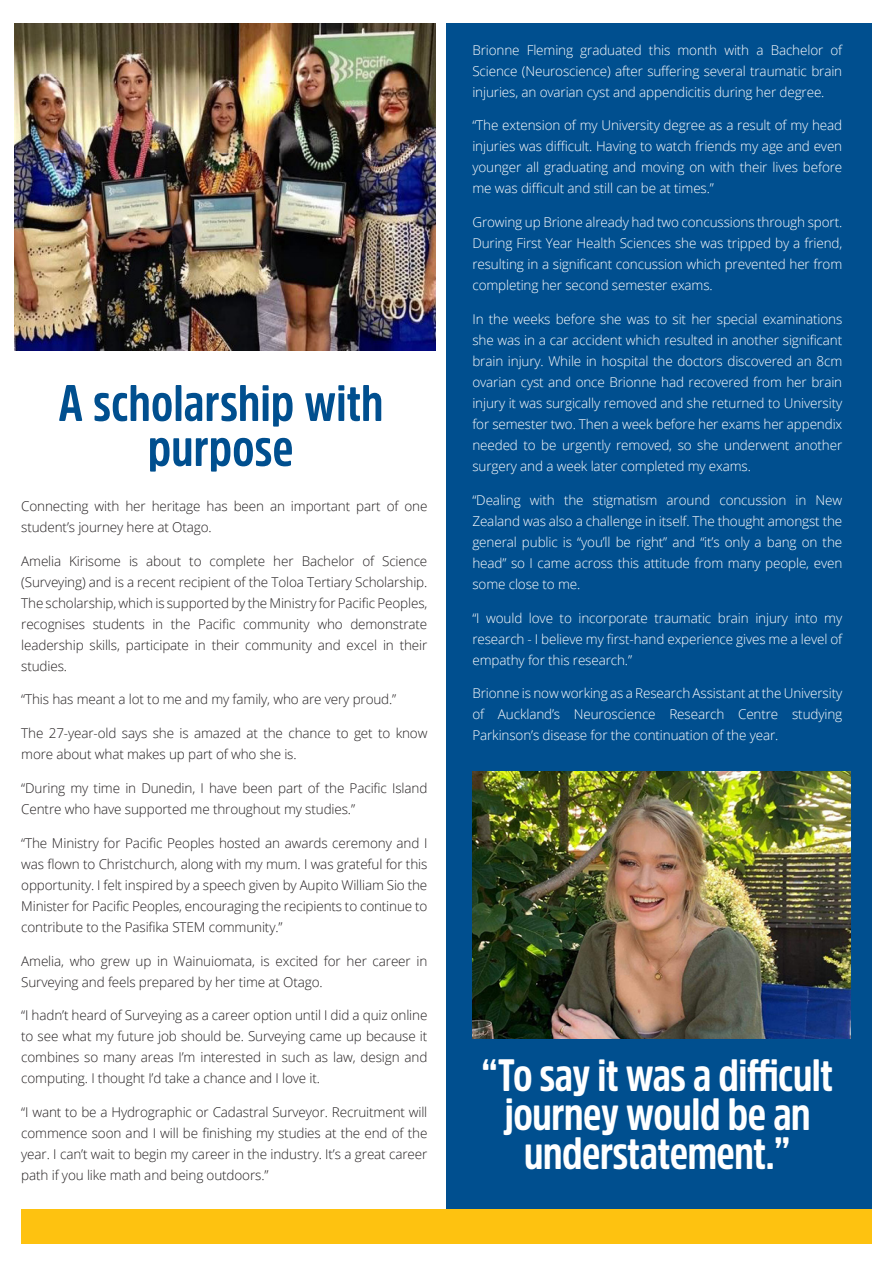
<style>
.page{position:relative;width:893px;height:1263px;background:#fff}
.page>*{position:absolute;margin:0;border:0;box-sizing:border-box;transform-origin:0 0}
.Subhead{font:700 51px/45px "Amsi Pro Cond";letter-spacing:.005em;color:#004f8f;text-align:center}
.t1{font:700 45px/39px "Amsi Pro Cond";letter-spacing:-.01em;color:#fff;text-align:center}
.t2{font:300 13.5px/21px "Open Sans";letter-spacing:-.01em;color:#fff;text-align:justify}
.t3{font:300 13.5px/21px "Open Sans";letter-spacing:-.01em;color:#231f20}
</style>
<div class="page">
<div style="left:21px;top:1209px;width:851px;height:34px;background:#fec210"></div>
<div style="left:446px;top:23px;width:426px;height:1186px;background:#004f8f"></div>
<img style="left:472px;top:771px;width:378px;height:267px">
<img style="left:15px;top:23px;width:421px;height:328px">
<p class="Subhead" style="left:58px;top:379px;width:326px">A scholarship with purpose</p>
<p class="t3" style="left:21px;top:495px;width:408px">Connecting with her heritage has been an important part of one student’s journey here at Otago.</p>
<p class="t3" style="left:21px;top:550px;width:408px;text-align:justify">Amelia Kirisome is about to complete her Bachelor of Science (Surveying) and is a recent recipient of the Toloa Tertiary Scholarship.<br>The scholarship, which is supported by the Ministry for Pacific Peoples, recognises students in the Pacific community who demonstrate leadership skills, participate in their community and excel in their studies.</p>
<p class="t3" style="left:21px;top:689px;width:377px">“This has meant a lot to me and my family, who are very proud.”</p>
<p class="t3" style="left:21px;top:722px;width:408px">The 27-year-old says she is amazed at the chance to get to know more about what makes up part of who she is.</p>
<p class="t3" style="left:21px;top:777px;width:408px">“During my time in Dunedin, I have been part of the Pacific Island<br>Centre who have supported me throughout my studies.”</p>
<p class="t3" style="left:21px;top:832px;width:408px;text-align:justify">“The Ministry for Pacific Peoples hosted an awards ceremony and I was flown to Christchurch, along with my mum. I was grateful for this opportunity. I felt inspired by a speech given by Aupito William Sio the Minister for Pacific Peoples, encouraging the recipients to continue to contribute to the Pasifika STEM community.”</p>
<p class="t3" style="left:21px;top:950px;width:408px">Amelia, who grew up in Wainuiomata, is excited for her career in<br>Surveying and feels prepared by her time at Otago.</p>
<p class="t3" style="left:21px;top:1004px;width:408px;text-align:justify">“I hadn’t heard of Surveying as a career option until I did a quiz online to see what my future job should be. Surveying came up because it combines so many areas I’m interested in such as law, design and computing. I thought I’d take a chance and I love it.</p>
<p class="t3" style="left:21px;top:1101px;width:408px;text-align:justify">“I want to be a Hydrographic or Cadastral Surveyor. Recruitment will commence soon and I will be finishing my studies at the end of the year. I can’t wait to begin my career in the industry. It’s a great career path if you like math and being outdoors.”</p>
<p class="t2" style="left:472px;top:39px;width:371px">Brionne Fleming graduated this month with a Bachelor of Science (Neuroscience) after suffering several traumatic brain injuries, an ovarian cyst and appendicitis during her degree.</p>
<p class="t2" style="left:472px;top:115px;width:371px">“The extension of my University degree as a result of my head injuries was difficult. Having to watch friends my age and even younger all graduating and moving on with their lives before me was difficult and still can be at times.”</p>
<p class="t2" style="left:472px;top:211px;width:371px">Growing up Brione already had two concussions through sport.<br>During First Year Health Sciences she was tripped by a friend, resulting in a significant concussion which prevented her from completing her second semester exams.</p>
<p class="t2" style="left:472px;top:308px;width:371px">In the weeks before she was to sit her special examinations she was in a car accident which resulted in another significant brain injury. While in hospital the doctors discovered an 8cm ovarian cyst and once Brionne had recovered from her brain injury it was surgically removed and she returned to University for semester two. Then a week before her exams her appendix needed to be urgently removed, so she underwent another surgery and a week later completed my exams.</p>
<p class="t2" style="left:472px;top:489px;width:371px">“Dealing with the stigmatism around concussion in New Zealand was also a challenge in itself. The thought amongst the general public is “you’ll be right” and “it’s only a bang on the head” so I came across this attitude from many people, even some close to me.</p>
<p class="t2" style="left:472px;top:607px;width:371px">“I would love to incorporate traumatic brain injury into my research - I believe my first-hand experience gives me a level of empathy for this research.”</p>
<p class="t2" style="left:472px;top:682px;width:371px">Brionne is now working as a Research Assistant at the University of Auckland’s Neuroscience Research Centre studying Parkinson’s disease for the continuation of the year.</p>
<p class="t1" style="left:482px;top:1054px;width:353px">“To say it was a difficult journey would be an understatement.”</p>
</div>
